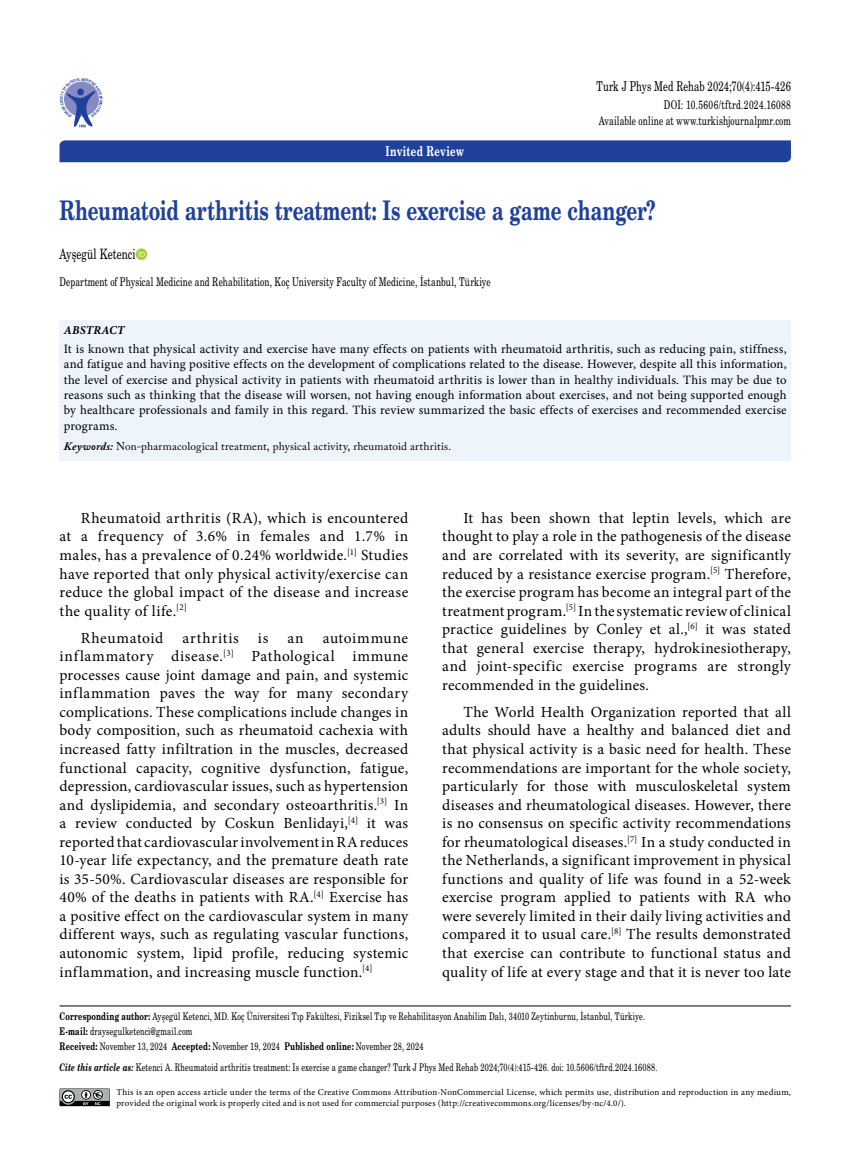
<style>
.page{position:relative;width:859px;height:1170px;background:#fff}
.page>*{position:absolute;margin:0;border:0;box-sizing:border-box;transform-origin:0 0}
.t1{font:27px "Madison Bold Tr";letter-spacing:-.005em;color:#20419b}
.t2{font:15.45px/18.6px "Minion Pro";letter-spacing:.02em;color:#000;text-align:justify}
.t3{font:14.25px "Madison Tr";letter-spacing:.01em;color:#000}
.t4{font:13.5px "Madison Tr";letter-spacing:.005em;color:#000}
.t5{font:13.5px "Madison Bold Tr";letter-spacing:.025em;color:#fff}
.t6{font:12.75px/15.3px "Minion Pro";letter-spacing:.015em;color:#000;text-align:justify}
.t7{font:12px/15.6px "Madison Tr";letter-spacing:.01em;color:#000;text-align:right}
.t8{font:italic 700 12px "Minion Pro";letter-spacing:.015em;color:#000}
.t9{font:11.25px "Adobe Caslon Pro";letter-spacing:.015em;color:#000}
.t10{font:10.5px/15.1px "Madison Tr";letter-spacing:.015em;color:#000}
.t11{font:9px/10.8px "Minion Pro";letter-spacing:.02em;color:#000}
.t12{font:3.6px "Helvetica Cond Bold Tr";color:#20419b}
.s1{font-weight:700;font-style:italic}
.s2{font-family:"Madison Bold Tr"}
.s3{font-family:"Madison Bold Italic Tr"}
</style>
<div class="page">
<div style="left:60px;top:140px;width:731px;height:22px;background:#20419b"></div>
<div style="left:60px;top:320px;width:731px;height:140px;background:#eef4fb"></div>
<hr style="left:60px;top:1005px;width:731px;height:1px;background:#000">
<svg style="left:60px;top:1088px;width:50px;height:18px"></svg>
<svg style="left:64px;top:81px;width:35px;height:47px"></svg>
<p class="t12" style="left:59px;top:100px;width:4px;rotate:-90deg">C</p>
<p class="t5" style="left:385px;top:143px;width:80px">Invited Review</p>
<p class="t4" style="left:596px;top:78px;width:196px">Turk J Phys Med Rehab 2024;70(4):415-426</p>
<p class="t7" style="left:599px;top:97px;width:194px">DOI: 10.5606/tftrd.2024.16088<br>Available online at www.turkishjournalpmr.com</p>
<h1 class="t1" style="left:60px;top:193px;width:598px">Rheumatoid arthritis treatment: Is exercise a game changer?</h1>
<p class="t3" style="left:60px;top:245px;width:77px">Ayşegül Ketenci</p>
<p class="t7" style="left:60px;top:273px;width:433px">Department of Physical Medicine and Rehabilitation, Koç University Faculty of Medicine, İstanbul, Türkiye</p>
<p class="t8" style="left:64px;top:321px;width:62px">ABSTRACT</p>
<p class="t6" style="left:64px;top:341px;width:724px">It is known that physical activity and exercise have many effects on patients with rheumatoid arthritis, such as reducing pain, stiffness, and fatigue and having positive effects on the development of complications related to the disease. However, despite all this information, the level of exercise and physical activity in patients with rheumatoid arthritis is lower than in healthy individuals. This may be due to reasons such as thinking that the disease will worsen, not having enough information about exercises, and not being supported enough by healthcare professionals and family in this regard. This review summarized the basic effects of exercises and recommended exercise programs.</p>
<p class="t9" style="left:64px;top:439px;width:389px"><span class="s1">Keywords:</span> Non-pharmacological treatment, physical activity, rheumatoid arthritis.</p>
<p class="t2" style="left:60px;top:508px;width:350px;text-indent:21px">Rheumatoid arthritis (RA), which is encountered at a frequency of 3.6% in females and 1.7% in males, has a prevalence of 0.24% worldwide.<sup>[1]</sup> Studies have reported that only physical activity/exercise can reduce the global impact of the disease and increase the quality of life.<sup>[2]</sup></p>
<p class="t2" style="left:60px;top:628px;width:350px;text-indent:21px">Rheumatoid arthritis is an autoimmune inflammatory disease.<sup>[3]</sup> Pathological immune processes cause joint damage and pain, and systemic inflammation paves the way for many secondary complications. These complications include changes in body composition, such as rheumatoid cachexia with increased fatty infiltration in the muscles, decreased functional capacity, cognitive dysfunction, fatigue, depression, cardiovascular issues, such as hypertension and dyslipidemia, and secondary osteoarthritis.<sup>[3]</sup> In a review conducted by Coskun Benlidayi,<sup>[4]</sup> it was reported that cardiovascular involvement in RA reduces 10-year life expectancy, and the premature death rate is 35-50%. Cardiovascular diseases are responsible for 40% of the deaths in patients with RA.<sup>[4]</sup> Exercise has a positive effect on the cardiovascular system in many different ways, such as regulating vascular functions, autonomic system, lipid profile, reducing systemic inflammation, and increasing muscle function.<sup>[4]</sup></p>
<p class="t2" style="left:442px;top:508px;width:350px;text-indent:21px">It has been shown that leptin levels, which are thought to play a role in the pathogenesis of the disease and are correlated with its severity, are significantly reduced by a resistance exercise program.<sup>[5]</sup> Therefore, the exercise program has become an integral part of the treatment program.<sup>[5]</sup> In the systematic review of clinical practice guidelines by Conley et al.,<sup>[6]</sup> it was stated that general exercise therapy, hydrokinesiotherapy, and joint-specific exercise programs are strongly recommended in the guidelines.</p>
<p class="t2" style="left:442px;top:702px;width:350px;text-indent:21px">The World Health Organization reported that all adults should have a healthy and balanced diet and that physical activity is a basic need for health. These recommendations are important for the whole society, particularly for those with musculoskeletal system diseases and rheumatological diseases. However, there is no consensus on specific activity recommendations for rheumatological diseases.<sup>[7]</sup> In a study conducted in the Netherlands, a significant improvement in physical functions and quality of life was found in a 52-week exercise program applied to patients with RA who were severely limited in their daily living activities and compared it to usual care.<sup>[8]</sup> The results demonstrated that exercise can contribute to functional status and quality of life at every stage and that it is never too late</p>
<p class="t10" style="left:60px;top:1008px;width:587px"><span class="s2">Corresponding author:</span> Ayşegül Ketenci, MD. Koç Üniversitesi Tıp Fakültesi, Fiziksel Tıp ve Rehabilitasyon Anabilim Dalı, 34010 Zeytinburnu, İstanbul, Türkiye.<br><span class="s2">E-mail:</span> draysegulketenci@gmail.com<br><span class="s2">Received:</span> November 13, 2024 <span class="s2">Accepted:</span> November 19, 2024 <span class="s2">Published online:</span> November 28, 2024</p>
<p class="t10" style="left:60px;top:1059px;width:599px"><span class="s3">Cite this article as:</span> Ketenci A. Rheumatoid arthritis treatment: Is exercise a game changer? Turk J Phys Med Rehab 2024;70(4):415-426. doi: 10.5606/tftrd.2024.16088.</p>
<p class="t11" style="left:117px;top:1086px;width:676px">This is an open access article under the terms of the Creative Commons Attribution-NonCommercial License, which permits use, distribution and reproduction in any medium, provided the original work is properly cited and is not used for commercial purposes (http://creativecommons.org/licenses/by-nc/4.0/).</p>
</div>
